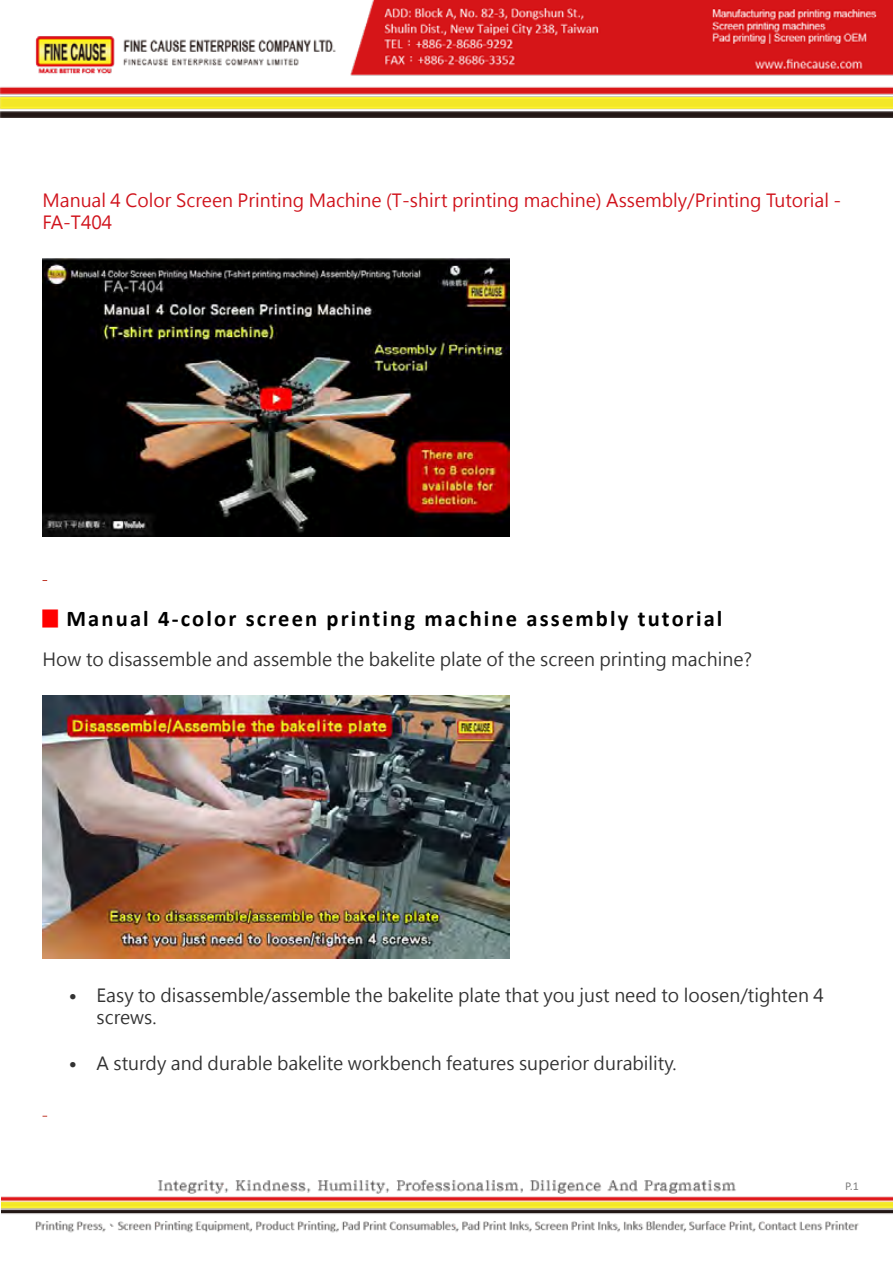
<style>
.page{position:relative;width:893px;height:1263px;background:#fff}
.page>*{position:absolute;margin:0;border:0;box-sizing:border-box;transform-origin:0 0}
.t1{font:700 22.5px "Calibri";letter-spacing:.095em;color:#000}
.t2{font:18px/21.6px "Microsoft Jheng Hei";color:#323232}
.t3{font:18px/21.6px "Microsoft Jheng Hei";color:#d0121b}
.t4{font:12px "Calibri";color:#808080}
.s1{font-family:"DF Hei Std W9";font-weight:400;font-size:18px;color:#f00}
</style>
<div class="page">
<img style="left:1px;top:0;width:891px;height:117px">
<img style="left:1px;top:1180px;width:892px;height:53px">
<img style="left:43px;top:259px;width:467px;height:277px">
<img style="left:43px;top:696px;width:467px;height:262px">
<p class="t3" style="left:43px;top:190px;width:800px">Manual 4 Color Screen Printing Machine (T-shirt printing machine) Assembly/Printing Tutorial -<br>FA-T404</p>
<p class="t1" style="left:43px;top:603px;width:681px"><span class="s1">▉</span> Manual 4-color screen printing machine assembly tutorial</p>
<p class="t2" style="left:43px;top:648px;width:711px">How to disassemble and assemble the bakelite plate of the screen printing machine?</p>
<p class="t2" style="left:97px;top:985px;width:729px;text-indent:-27px">• Easy to disassemble/assemble the bakelite plate that you just need to loosen/tighten 4 screws.</p>
<p class="t2" style="left:70px;top:1052px;width:609px">• A sturdy and durable bakelite workbench features superior durability.</p>
<p class="t4" style="left:845px;top:1177px;width:15px">P.1</p>
</div>
